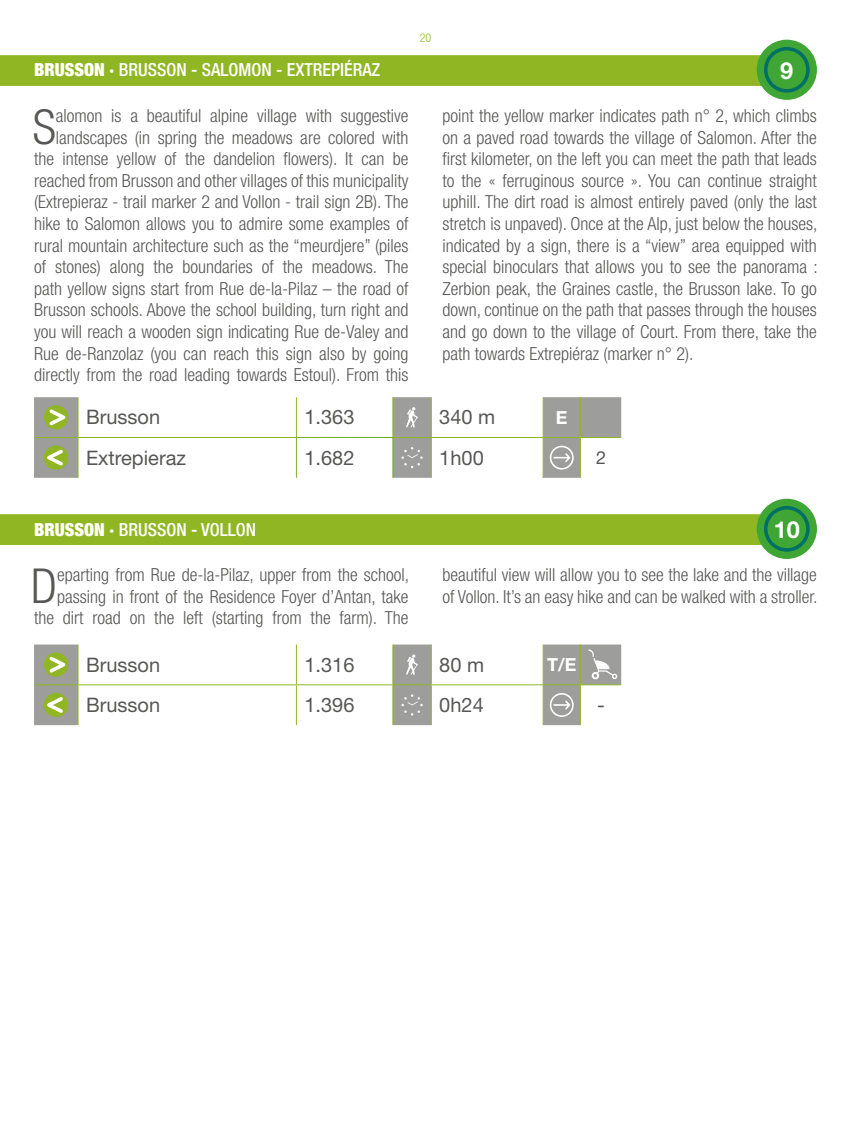
<style>
.page{position:relative;width:851px;height:1134px;background:#fff}
.page>*{position:absolute;margin:0;border:0;box-sizing:border-box;transform-origin:0 0}
.t1{font:300 condensed 48.2px "Helvetica Neue LT Std";color:#575756}
.t2{font:700 23.4px "Helvetica Neue LT Std";color:#fff}
.t3{font:20px "Helvetica Neue LT Std";color:#575756}
.t4{font:300 condensed 18px/21.6px "Helvetica Neue LT Std";color:#575756;text-align:right}
.t5{font:500 condensed 18px "Helvetica Neue LT Std";color:#fff}
.t6{font:700 18px "Helvetica Neue LT Std";color:#fff}
.t7{font:18px "Helvetica Neue LT Std";color:#575756}
.t8{font:300 condensed 12px "Helvetica Neue LT Std";color:#90b723}
.s1{font-weight:900}
</style>
<div class="page">
<div style="left:0;top:55px;width:760px;height:31px;background:#90b723"></div>
<div style="left:0;top:514px;width:760px;height:31px;background:#90b723"></div>
<div style="left:756px;top:40px;width:60px;height:60px;background:#3fa535;border-radius:50%"></div>
<div style="left:763px;top:47px;width:46px;height:46px;border:4px solid #006f66;border-radius:50%"></div>
<div style="left:756px;top:499px;width:60px;height:60px;background:#3fa535;border-radius:50%"></div>
<div style="left:763px;top:506px;width:46px;height:46px;border:4px solid #006f66;border-radius:50%"></div>
<svg style="left:34px;top:397px;width:587px;height:81px"></svg>
<hr style="left:77px;top:397px;width:1px;height:40px;background:#90b723">
<hr style="left:296px;top:397px;width:1px;height:40px;background:#90b723">
<hr style="left:392px;top:397px;width:1px;height:40px;background:#90b723">
<hr style="left:431px;top:397px;width:1px;height:40px;background:#90b723">
<hr style="left:542px;top:397px;width:1px;height:40px;background:#90b723">
<hr style="left:579px;top:397px;width:1px;height:40px;background:#90b723">
<hr style="left:34px;top:437px;width:44px;height:1px;background:#90b723">
<hr style="left:78px;top:437px;width:218px;height:1px;background:#90b723">
<hr style="left:77px;top:438px;width:1px;height:40px;background:#90b723">
<hr style="left:393px;top:437px;width:38px;height:1px;background:#90b723">
<hr style="left:431px;top:437px;width:112px;height:1px;background:#90b723">
<hr style="left:431px;top:438px;width:1px;height:40px;background:#90b723">
<hr style="left:543px;top:437px;width:37px;height:1px;background:#90b723">
<hr style="left:542px;top:438px;width:1px;height:40px;background:#90b723">
<hr style="left:580px;top:437px;width:41px;height:1px;background:#90b723">
<hr style="left:579px;top:438px;width:1px;height:40px;background:#90b723">
<hr style="left:296px;top:437px;width:97px;height:1px;background:#fff">
<hr style="left:296px;top:438px;width:1px;height:40px;background:#fff">
<hr style="left:392px;top:438px;width:1px;height:40px;background:#fff">
<div style="left:44px;top:405px;width:24px;height:24px;border:2px solid #90b723;border-radius:50%"></div>
<svg style="left:46px;top:406px;width:26px;height:22px"></svg>
<svg style="left:406px;top:407px;width:12px;height:21px"></svg>
<div style="left:44px;top:445px;width:24px;height:25px;border:2px solid #90b723;border-radius:50%"></div>
<svg style="left:41px;top:447px;width:25px;height:22px"></svg>
<svg style="left:401px;top:447px;width:21px;height:21px"></svg>
<div style="left:549px;top:446px;width:24px;height:24px;border:2px solid #fff;border-radius:50%"></div>
<svg style="left:552px;top:452px;width:19px;height:12px"></svg>
<svg style="left:34px;top:644px;width:587px;height:81px"></svg>
<hr style="left:77px;top:644px;width:1px;height:40px;background:#90b723">
<hr style="left:296px;top:644px;width:1px;height:40px;background:#90b723">
<hr style="left:392px;top:644px;width:1px;height:40px;background:#90b723">
<hr style="left:431px;top:644px;width:1px;height:40px;background:#90b723">
<hr style="left:542px;top:644px;width:1px;height:40px;background:#90b723">
<hr style="left:579px;top:644px;width:1px;height:40px;background:#90b723">
<hr style="left:34px;top:684px;width:44px;height:1px;background:#90b723">
<hr style="left:78px;top:684px;width:218px;height:1px;background:#90b723">
<hr style="left:77px;top:685px;width:1px;height:40px;background:#90b723">
<hr style="left:296px;top:684px;width:97px;height:1px;background:#90b723">
<hr style="left:296px;top:685px;width:1px;height:40px;background:#90b723">
<hr style="left:393px;top:684px;width:38px;height:1px;background:#90b723">
<hr style="left:392px;top:685px;width:1px;height:40px;background:#90b723">
<hr style="left:431px;top:684px;width:112px;height:1px;background:#90b723">
<hr style="left:431px;top:685px;width:1px;height:40px;background:#90b723">
<hr style="left:543px;top:684px;width:37px;height:1px;background:#90b723">
<hr style="left:542px;top:685px;width:1px;height:40px;background:#90b723">
<hr style="left:580px;top:684px;width:41px;height:1px;background:#90b723">
<hr style="left:579px;top:685px;width:1px;height:40px;background:#90b723">
<div style="left:44px;top:652px;width:24px;height:25px;border:2px solid #90b723;border-radius:50%"></div>
<svg style="left:46px;top:654px;width:26px;height:22px"></svg>
<svg style="left:406px;top:654px;width:12px;height:21px"></svg>
<svg style="left:588px;top:649px;width:29px;height:30px"></svg>
<div style="left:44px;top:693px;width:24px;height:24px;border:2px solid #90b723;border-radius:50%"></div>
<svg style="left:41px;top:694px;width:25px;height:22px"></svg>
<svg style="left:401px;top:694px;width:21px;height:22px"></svg>
<div style="left:549px;top:693px;width:24px;height:24px;border:2px solid #fff;border-radius:50%"></div>
<svg style="left:552px;top:699px;width:19px;height:12px"></svg>
<p class="t5" style="left:34px;top:59px;width:348px"><span class="s1">BRUSSON ·</span> BRUSSON - SALOMON - EXTREPIÉRAZ</p>
<p class="t8" style="left:419px;top:31px;width:13px">20</p>
<p class="t2" style="left:780px;top:56px;width:15px">9</p>
<h1 class="t1" style="left:33px;top:99px;width:25px">S</h1>
<p class="t4" style="left:34px;top:105px;width:376px">alomon is a beautiful alpine village with suggestive landscapes (in spring the meadows are colored with the intense yellow of the dandelion flowers). It can be reached from Brusson and other villages of this municipality (Extrepieraz - trail marker 2 and Vollon - trail sign 2B). The hike to Salomon allows you to admire some examples of rural mountain architecture such as the “meurdjere” (piles of stones) along the boundaries of the meadows. The path yellow signs start from Rue de-la-Pilaz – the road of Brusson schools. Above the school building, turn right and you will reach a wooden sign indicating Rue de-Valey and Rue de-Ranzolaz (you can reach this sign also by going directly from the road leading towards Estoul). From this</p>
<p class="t4" style="left:442px;top:105px;width:376px;text-align:justify">point the yellow marker indicates path n° 2, which climbs on a paved road towards the village of Salomon. After the first kilometer, on the left you can meet the path that leads to the « ferruginous source ». You can continue straight uphill. The dirt road is almost entirely paved (only the last stretch is unpaved). Once at the Alp, just below the houses, indicated by a sign, there is a “view” area equipped with special binoculars that allows you to see the panorama :<br>Zerbion peak, the Graines castle, the Brusson lake. To go down, continue on the path that passes through the houses and go down to the village of Court. From there, take the path towards Extrepiéraz (marker n° 2).</p>
<p class="t3" style="left:86px;top:405px;width:76px">Brusson</p>
<p class="t3" style="left:304px;top:405px;width:52px">1.363</p>
<p class="t3" style="left:439px;top:405px;width:57px">340 m</p>
<p class="t6" style="left:556px;top:406px;width:13px">E</p>
<p class="t3" style="left:86px;top:446px;width:101px">Extrepieraz</p>
<p class="t3" style="left:304px;top:446px;width:52px">1.682</p>
<p class="t3" style="left:439px;top:446px;width:46px">1h00</p>
<p class="t7" style="left:596px;top:447px;width:12px">2</p>
<p class="t5" style="left:34px;top:519px;width:224px"><span class="s1">BRUSSON ·</span> BRUSSON - VOLLON</p>
<p class="t2" style="left:773px;top:515px;width:28px">10</p>
<p class="t4" style="left:34px;top:564px;width:376px">eparting from Rue de-la-Pilaz, upper from the school, passing in front of the Residence Foyer d’Antan, take the dirt road on the left (starting from the farm). The</p>
<p class="t4" style="left:442px;top:564px;width:376px;text-align:left">beautiful view will allow you to see the lake and the village of Vollon. It’s an easy hike and can be walked with a stroller.</p>
<h1 class="t1" style="left:31px;top:558px;width:27px">D</h1>
<p class="t3" style="left:86px;top:653px;width:76px">Brusson</p>
<p class="t3" style="left:304px;top:653px;width:52px">1.316</p>
<p class="t3" style="left:439px;top:653px;width:46px">80 m</p>
<p class="t6" style="left:547px;top:653px;width:31px">T/E</p>
<p class="t3" style="left:86px;top:693px;width:76px">Brusson</p>
<p class="t3" style="left:304px;top:693px;width:52px">1.396</p>
<p class="t3" style="left:439px;top:693px;width:46px">0h24</p>
<p class="t3" style="left:597px;top:693px;width:9px">-</p>
</div>
